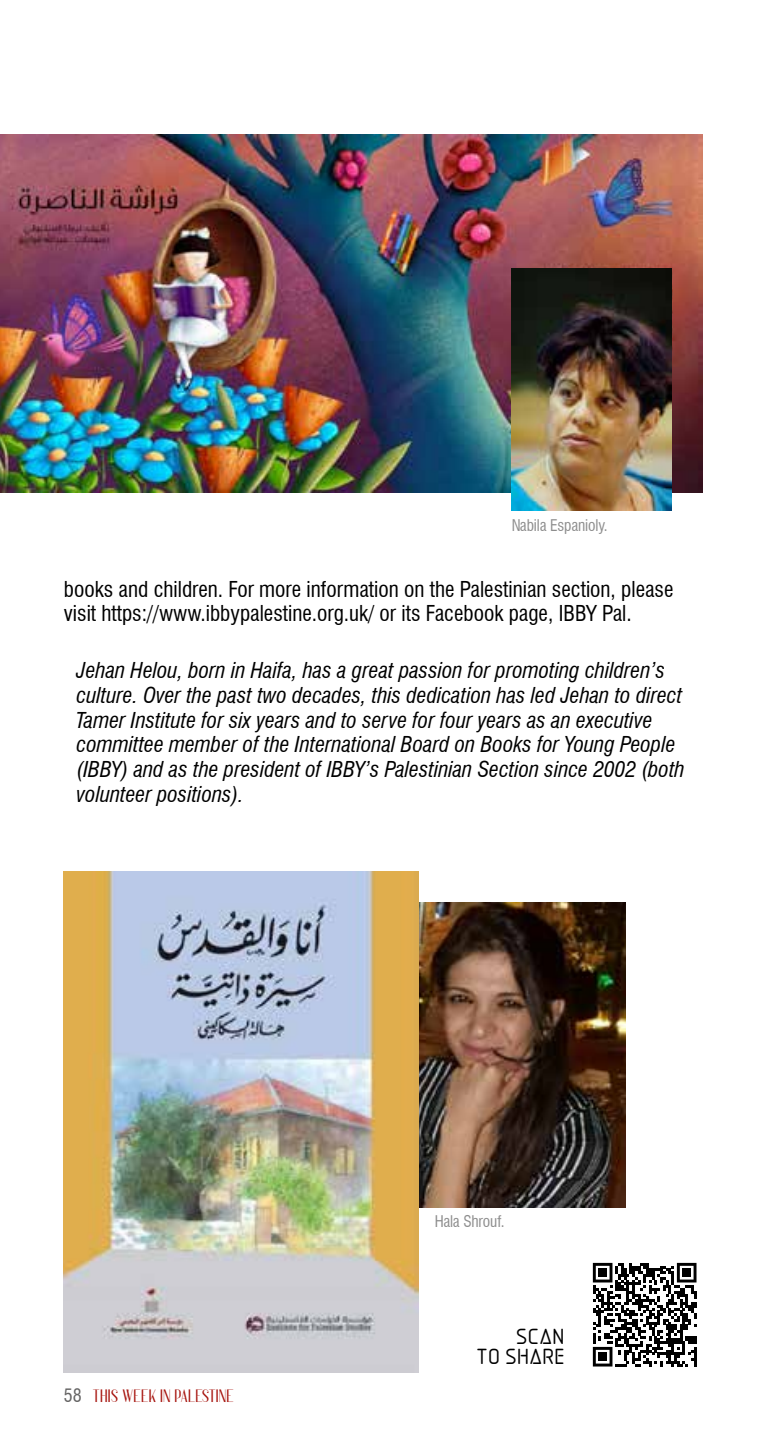
<style>
.page{position:relative;width:766px;height:1436px;background:#fff}
.page>*{position:absolute;margin:0;border:0;box-sizing:border-box;transform-origin:0 0}
.t1{font:italic condensed 21.38px/24.8px "Swiss 721 BT";color:#000}
.t2{font:condensed 21.38px/24.8px "Swiss 721 BT";color:#000}
.t3{font:20.25px/20.7px "Aadhunik";letter-spacing:-.01em;color:#000;text-align:right}
.t4{font:700 18px "Anteric";color:#a6120c}
.t5{font:condensed 15.75px "Swiss 721 BT";letter-spacing:-.01em;color:#686868}
.s1{font-family:"Swiss 721 BT";font-weight:400;font-stretch:condensed;color:#646363}
</style>
<div class="page">
<img style="left:418px;top:902px;width:207px;height:304px">
<img style="left:64px;top:871px;width:354px;height:500px">
<img style="left:0;top:134px;width:702px;height:358px">
<img style="left:511px;top:268px;width:160px;height:242px">
<svg style="left:592px;top:1262px;width:104px;height:104px"></svg>
<div style="left:598px;top:1268px;width:8px;height:8px;background:#000"></div>
<div style="left:682px;top:1268px;width:8px;height:8px;background:#000"></div>
<div style="left:598px;top:1352px;width:8px;height:8px;background:#000"></div>
<p class="t5" style="left:511px;top:515px;width:98px">Nabila Espanioly.</p>
<p class="t2" style="left:64px;top:576px;width:611px">books and children. For more information on the Palestinian section, please visit https://www.ibbypalestine.org.uk/ or its Facebook page, IBBY Pal.</p>
<p class="t1" style="left:77px;top:658px;width:609px">Jehan Helou, born in Haifa, has a great passion for promoting children’s culture. Over the past two decades, this dedication has led Jehan to direct Tamer Institute for six years and to serve for four years as an executive committee member of the International Board on Books for Young People (IBBY) and as the president of IBBY’s Palestinian Section since 2002 (both volunteer positions).</p>
<p class="t5" style="left:434px;top:1211px;width:72px">Hala Shrouf.</p>
<p class="t4" style="left:64px;top:1386px;width:172px"><span class="s1">58</span> THIS WEEK IN PALESTINE</p>
<p class="t3" style="left:477px;top:1322px;width:90px">SCAN<br>TO SHARE</p>
</div>
